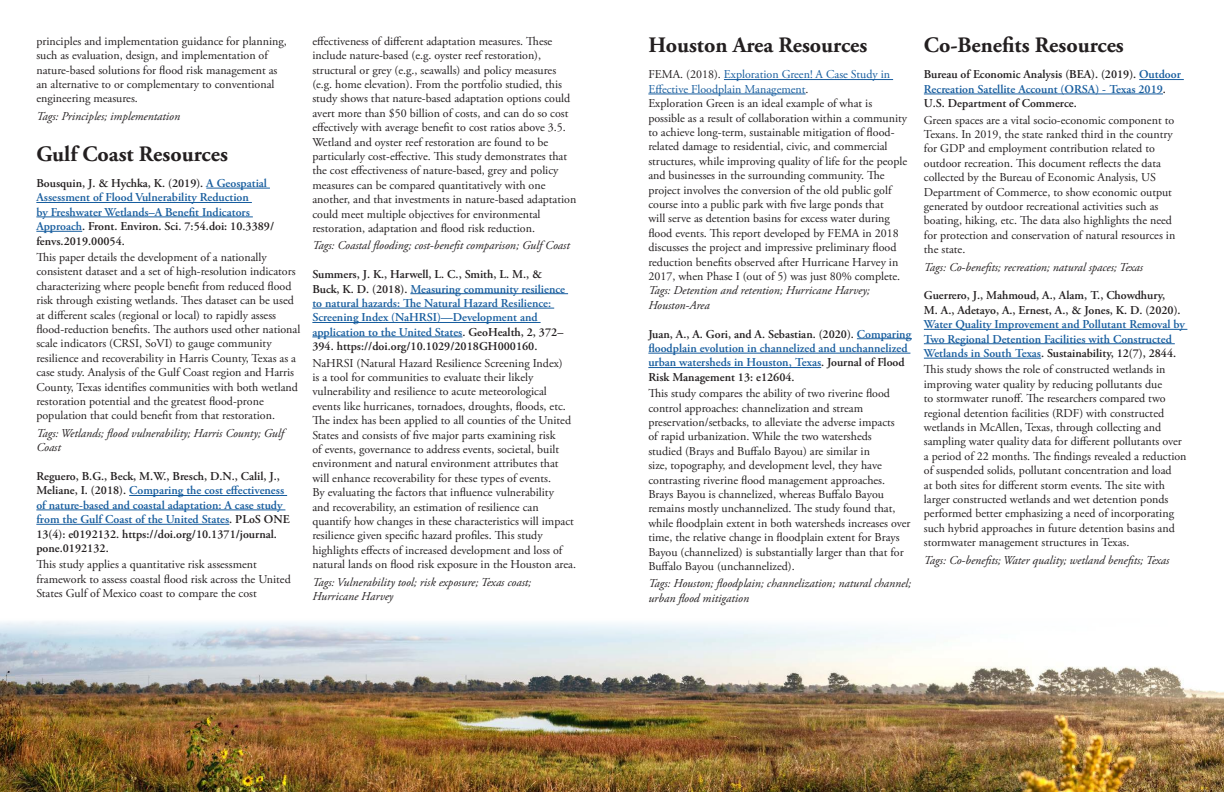
<style>
.page{position:relative;width:1224px;height:792px;background:#fff}
.page>*{position:absolute;margin:0;border:0;box-sizing:border-box;transform-origin:0 0}
.t1{font:700 22px "Adobe Garamond Pro";color:#231f20}
.t2{font:12px/14.4px "Adobe Garamond Pro";color:#231f20}
.t3{font:600 12px/14.4px "Adobe Garamond Pro";color:#175d9e}
.t4{font:600 12px/14.4px "Adobe Garamond Pro";color:#231f20}
.t5{font:italic 12px/14.4px "Adobe Garamond Pro";color:#231f20}
.s1{color:#231f20}
.s2{color:#175d9e}
</style>
<div class="page">
<img style="left:0;top:621px;width:1224px;height:171px">
<hr style="left:206px;top:188px;width:64px;height:1px;background:#175d9e">
<hr style="left:36px;top:202px;width:216px;height:1px;background:#175d9e">
<hr style="left:36px;top:217px;width:217px;height:1px;background:#175d9e">
<hr style="left:36px;top:231px;width:46px;height:1px;background:#175d9e">
<hr style="left:129px;top:495px;width:158px;height:1px;background:#175d9e">
<hr style="left:36px;top:510px;width:249px;height:1px;background:#175d9e">
<hr style="left:36px;top:524px;width:193px;height:1px;background:#175d9e">
<hr style="left:410px;top:293px;width:158px;height:1px;background:#175d9e">
<hr style="left:312px;top:308px;width:242px;height:1px;background:#175d9e">
<hr style="left:312px;top:322px;width:229px;height:1px;background:#175d9e">
<hr style="left:312px;top:337px;width:150px;height:1px;background:#175d9e">
<hr style="left:724px;top:79px;width:169px;height:1px;background:#175d9e">
<hr style="left:648px;top:94px;width:158px;height:1px;background:#175d9e">
<hr style="left:857px;top:338px;width:55px;height:1px;background:#175d9e">
<hr style="left:648px;top:353px;width:262px;height:1px;background:#175d9e">
<hr style="left:648px;top:367px;width:173px;height:1px;background:#175d9e">
<hr style="left:1139px;top:79px;width:45px;height:1px;background:#175d9e">
<hr style="left:924px;top:94px;width:239px;height:1px;background:#175d9e">
<hr style="left:924px;top:329px;width:263px;height:1px;background:#175d9e">
<hr style="left:924px;top:343px;width:251px;height:1px;background:#175d9e">
<hr style="left:924px;top:358px;width:117px;height:1px;background:#175d9e">
<p class="t2" style="left:36px;top:34px;width:252px">principles and implementation guidance for planning, such as evaluation, design, and implementation of nature-based solutions for flood risk management as an alternative to or complementary to conventional engineering measures.</p>
<p class="t5" style="left:36px;top:109px;width:145px">Tags: Principles; implementation</p>
<h1 class="t1" style="left:36px;top:141px;width:193px">Gulf Coast Resources</h1>
<p class="t3" style="left:36px;top:176px;width:239px"><span class="s1">Bousquin, J. &amp; Hychka, K. (2019).</span> A Geospatial Assessment of Flood Vulnerability Reduction<br>by Freshwater Wetlands–A Benefit Indicators Approach<span class="s1">. Front. Environ. Sci. 7:54.doi: 10.3389/ fenvs.2019.00054.</span></p>
<p class="t2" style="left:36px;top:250px;width:266px">This paper details the development of a nationally consistent dataset and a set of high-resolution indicators characterizing where people benefit from reduced flood risk through existing wetlands. Thes dataset can be used at different scales (regional or local) to rapidly assess flood-reduction benefits. The authors used other national scale indicators (CRSI, SoVI) to gauge community resilience and recoverability in Harris County, Texas as a case study. Analysis of the Gulf Coast region and Harris County, Texas identifies communities with both wetland restoration potential and the greatest flood-prone population that could benefit from that restoration.</p>
<p class="t5" style="left:36px;top:426px;width:249px">Tags: Wetlands; flood vulnerability; Harris County; Gulf<br>Coast</p>
<p class="t4" style="left:36px;top:469px;width:255px">Reguero, B.G., Beck, M.W., Bresch, D.N., Calil, J., Meliane, I. (2018). <span class="s2">Comparing the cost effectiveness of nature-based and coastal adaptation: A case study from the Gulf Coast of the United States</span>. PLoS ONE 13(4): e0192132. https://doi.org/10.1371/journal. pone.0192132.</p>
<p class="t2" style="left:36px;top:558px;width:256px">This study applies a quantitative risk assessment framework to assess coastal flood risk across the United<br>States Gulf of Mexico coast to compare the cost</p>
<p class="t2" style="left:312px;top:34px;width:266px">effectiveness of different adaptation measures. These include nature-based (e.g. oyster reef restoration), structural or grey (e.g., seawalls) and policy measures (e.g. home elevation). From the portfolio studied, this study shows that nature-based adaptation options could avert more than $50 billion of costs, and can do so cost effectively with average benefit to cost ratios above 3.5.<br>Wetland and oyster reef restoration are found to be particularly cost-effective. This study demonstrates that the cost effectiveness of nature-based, grey and policy measures can be compared quantitatively with one another, and that investments in nature-based adaptation could meet multiple objectives for environmental restoration, adaptation and flood risk reduction.</p>
<p class="t5" style="left:312px;top:239px;width:259px">Tags: Coastal flooding; cost-benefit comparison; Gulf Coast</p>
<p class="t3" style="left:312px;top:267px;width:254px"><span class="s1">Summers, J. K., Harwell, L. C., Smith, L. M., &amp; Buck, K. D. (2018).</span> Measuring community resilience to natural hazards: The Natural Hazard Resilience:<br>Screening Index (NaHRSI)—Development and application to the United States<span class="s1">. GeoHealth, 2, 372– 394. https://doi.org/10.1029/2018GH000160.</span></p>
<p class="t2" style="left:312px;top:356px;width:265px">NaHRSI (Natural Hazard Resilience Screening Index)<br>is a tool for communities to evaluate their likely vulnerability and resilience to acute meteorological events like hurricanes, tornadoes, droughts, floods, etc.<br>The index has been applied to all counties of the United States and consists of five major parts examining risk<br>of events, governance to address events, societal, built environment and natural environment attributes that will enhance recoverability for these types of events.<br>By evaluating the factors that influence vulnerability<br>and recoverability, an estimation of resilience can quantify how changes in these characteristics will impact resilience given specific hazard profiles. This study highlights effects of increased development and loss of natural lands on flood risk exposure in the Houston area.</p>
<p class="t5" style="left:312px;top:575px;width:220px">Tags: Vulnerability tool; risk exposure; Texas coast;<br>Hurricane Harvey</p>
<h1 class="t1" style="left:648px;top:32px;width:221px">Houston Area Resources</h1>
<p class="t2" style="left:648px;top:68px;width:260px">FEMA. (2018). <span class="s2">Exploration Green! A Case Study in Effective Floodplain Management</span>.<br>Exploration Green is an ideal example of what is possible as a result of collaboration within a community to achieve long-term, sustainable mitigation of flood&shy;related damage to residential, civic, and commercial structures, while improving quality of life for the people and businesses in the surrounding community. The project involves the conversion of the old public golf course into a public park with five large ponds that<br>will serve as detention basins for excess water during flood events. This report developed by FEMA in 2018 discusses the project and impressive preliminary flood reduction benefits observed after Hurricane Harvey in 2017, when Phase I (out of 5) was just 80% complete.</p>
<p class="t5" style="left:648px;top:284px;width:223px">Tags: Detention and retention; Hurricane Harvey;<br>Houston-Area</p>
<p class="t3" style="left:648px;top:327px;width:264px"><span class="s1">Juan, A., A. Gori, and A. Sebastian. (2020).</span> Comparing floodplain evolution in channelized and unchannelized urban watersheds in Houston, Texas<span class="s1">. Journal of Flood Risk Management 13: e12604.</span></p>
<p class="t2" style="left:648px;top:387px;width:264px">This study compares the ability of two riverine flood control approaches: channelization and stream preservation/setbacks, to alleviate the adverse impacts<br>of rapid urbanization. While the two watersheds<br>studied (Brays and Buffalo Bayou) are similar in<br>size, topography, and development level, they have contrasting riverine flood management approaches.<br>Brays Bayou is channelized, whereas Buffalo Bayou remains mostly unchannelized. The study found that, while floodplain extent in both watersheds increases over time, the relative change in floodplain extent for Brays Bayou (channelized) is substantially larger than that for Buffalo Bayou (unchannelized).</p>
<p class="t5" style="left:648px;top:577px;width:264px">Tags: Houston; floodplain; channelization; natural channel; urban flood mitigation</p>
<h1 class="t1" style="left:924px;top:32px;width:201px">Co-Benefits Resources</h1>
<p class="t4" style="left:924px;top:67px;width:258px">Bureau of Economic Analysis (BEA). (2019). <span class="s2">Outdoor<br>Recreation Satellite Account (ORSA) - Texas 2019</span>.<br>U.S. Department of Commerce.</p>
<p class="t2" style="left:924px;top:113px;width:253px">Green spaces are a vital socio-economic component to Texans. In 2019, the state ranked third in the country for GDP and employment contribution related to outdoor recreation. This document reflects the data collected by the Bureau of Economic Analysis, US Department of Commerce, to show economic output generated by outdoor recreational activities such as boating, hiking, etc. The data also highlights the need for protection and conservation of natural resources in the state.</p>
<p class="t5" style="left:924px;top:260px;width:221px">Tags: Co-benefits; recreation; natural spaces; Texas</p>
<p class="t4" style="left:924px;top:288px;width:258px">Guerrero, J., Mahmoud, A., Alam, T., Chowdhury,<br>M. A., Adetayo, A., Ernest, A., &amp; Jones, K. D. (2020).</p>
<p class="t3" style="left:924px;top:317px;width:263px">Water Quality Improvement and Pollutant Removal by<br>Two Regional Detention Facilities with Constructed<br>Wetlands in South Texas<span class="s1">. Sustainability, 12(7), 2844.</span></p>
<p class="t2" style="left:924px;top:363px;width:264px">This study shows the role of constructed wetlands in improving water quality by reducing pollutants due<br>to stormwater runoff. The researchers compared two regional detention facilities (RDF) with constructed wetlands in McAllen, Texas, through collecting and sampling water quality data for different pollutants over a period of 22 months. The findings revealed a reduction of suspended solids, pollutant concentration and load<br>at both sites for different storm events. The site with larger constructed wetlands and wet detention ponds performed better emphasizing a need of incorporating such hybrid approaches in future detention basins and stormwater management structures in Texas.</p>
<p class="t5" style="left:924px;top:553px;width:247px">Tags: Co-benefits; Water quality; wetland benefits; Texas</p>
</div>
